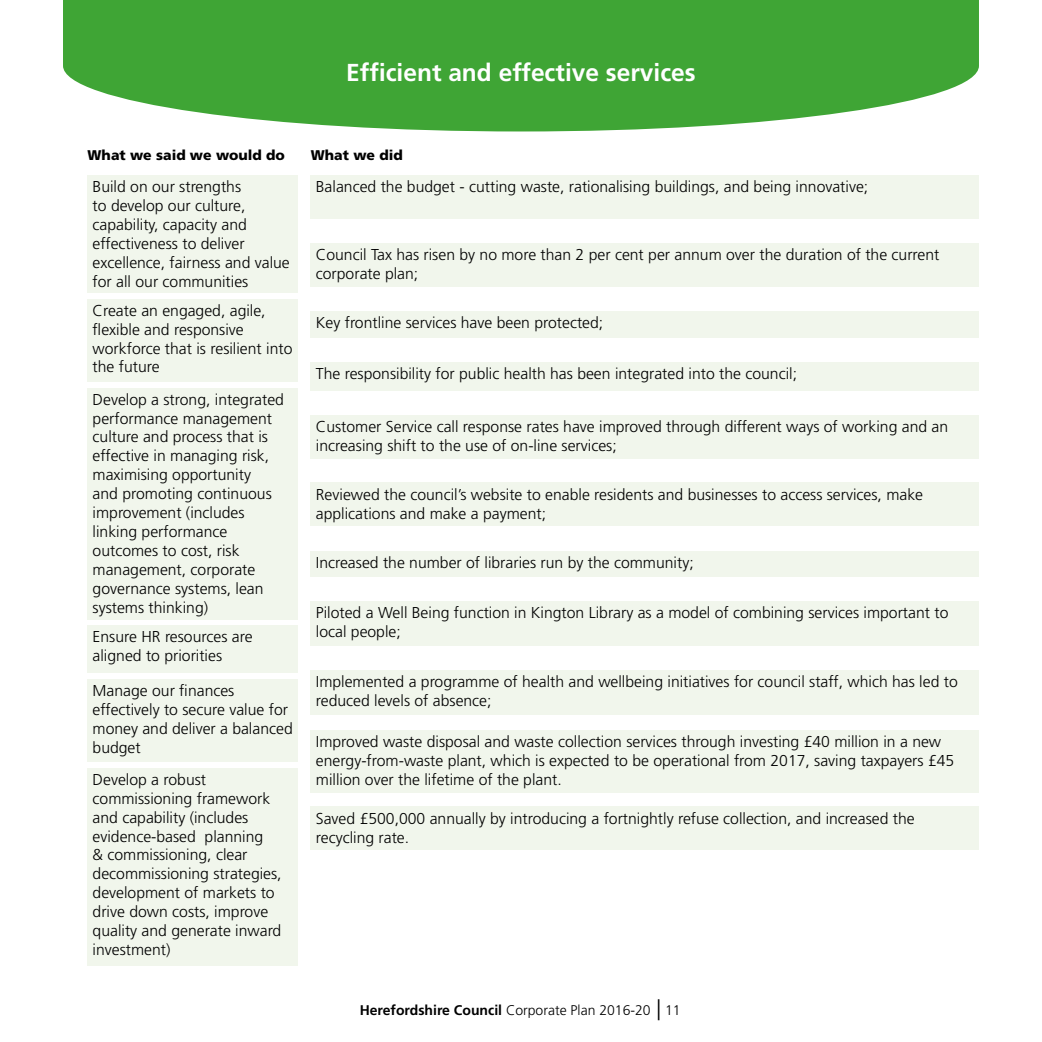
<style>
.page{position:relative;width:1042px;height:1042px;background:#fff}
.page>*{position:absolute;margin:0;border:0;box-sizing:border-box;transform-origin:0 0}
.t1{font:700 24.5px "Frutiger";color:#fff}
.t2{font:300 15.75px/18.9px "Frutiger";color:#000}
.t3{font:300 14px "Frutiger";color:#000}
.t4{font:900 14px "Frutiger";color:#000}
.s1{font-weight:700}
.s2{font-size:21px}
</style>
<div class="page">
<div style="left:88px;top:175px;width:210px;height:118px;background:#f1f6ec"></div>
<div style="left:311px;top:175px;width:668px;height:43px;background:#f1f6ec"></div>
<div style="left:311px;top:243px;width:668px;height:43px;background:#f1f6ec"></div>
<div style="left:311px;top:311px;width:668px;height:26px;background:#f1f6ec"></div>
<div style="left:311px;top:362px;width:668px;height:28px;background:#f1f6ec"></div>
<div style="left:311px;top:415px;width:668px;height:43px;background:#f1f6ec"></div>
<div style="left:311px;top:483px;width:668px;height:43px;background:#f1f6ec"></div>
<div style="left:311px;top:551px;width:668px;height:25px;background:#f1f6ec"></div>
<div style="left:311px;top:601px;width:668px;height:44px;background:#f1f6ec"></div>
<div style="left:311px;top:670px;width:668px;height:44px;background:#f1f6ec"></div>
<div style="left:311px;top:807px;width:668px;height:43px;background:#f1f6ec"></div>
<div style="left:88px;top:299px;width:210px;height:83px;background:#f1f6ec"></div>
<div style="left:88px;top:388px;width:210px;height:231px;background:#f1f6ec"></div>
<div style="left:88px;top:625px;width:210px;height:48px;background:#f1f6ec"></div>
<div style="left:88px;top:679px;width:210px;height:83px;background:#f1f6ec"></div>
<div style="left:88px;top:768px;width:210px;height:197px;background:#f1f6ec"></div>
<div style="left:311px;top:730px;width:668px;height:63px;background:#f1f6ec"></div>
<svg style="left:63px;top:0;width:916px;height:131px;background:#52ae4a"></svg>
<p class="t1" style="left:346px;top:58px;width:351px">Efficient and effective services</p>
<p class="t4" style="left:88px;top:147px;width:199px">What we said we would do</p>
<p class="t4" style="left:311px;top:147px;width:93px">What we did</p>
<p class="t2" style="left:93px;top:177px;width:199px">Build on our strengths<br>to develop our culture, capability, capacity and effectiveness to deliver excellence, fairness and value for all our communities</p>
<p class="t2" style="left:93px;top:301px;width:201px">Create an engaged, agile, flexible and responsive workforce that is resilient into the future</p>
<p class="t2" style="left:93px;top:390px;width:193px">Develop a strong, integrated performance management culture and process that is effective in managing risk, maximising opportunity<br>and promoting continuous improvement (includes linking performance outcomes to cost, risk management, corporate governance systems, lean systems thinking)</p>
<p class="t2" style="left:93px;top:628px;width:161px">Ensure HR resources are aligned to priorities</p>
<p class="t2" style="left:93px;top:681px;width:202px">Manage our finances effectively to secure value for money and deliver a balanced budget</p>
<p class="t2" style="left:93px;top:770px;width:191px">Develop a robust commissioning framework and capability (includes evidence-based planning<br>&amp; commissioning, clear decommissioning strategies, development of markets to drive down costs, improve quality and generate inward investment)</p>
<p class="t2" style="left:316px;top:177px;width:554px">Balanced the budget - cutting waste, rationalising buildings, and being innovative;</p>
<p class="t2" style="left:316px;top:245px;width:625px">Council Tax has risen by no more than 2 per cent per annum over the duration of the current corporate plan;</p>
<p class="t2" style="left:316px;top:313px;width:289px">Key frontline services have been protected;</p>
<p class="t2" style="left:316px;top:364px;width:483px">The responsibility for public health has been integrated into the council;</p>
<p class="t2" style="left:316px;top:417px;width:634px">Customer Service call response rates have improved through different ways of working and an increasing shift to the use of on-line services;</p>
<p class="t2" style="left:316px;top:485px;width:609px">Reviewed the council’s website to enable residents and businesses to access services, make applications and make a payment;</p>
<p class="t2" style="left:316px;top:553px;width:379px">Increased the number of libraries run by the community;</p>
<p class="t2" style="left:316px;top:603px;width:634px">Piloted a Well Being function in Kington Library as a model of combining services important to local people;</p>
<p class="t2" style="left:316px;top:672px;width:643px">Implemented a programme of health and wellbeing initiatives for council staff, which has led to reduced levels of absence;</p>
<p class="t2" style="left:316px;top:732px;width:640px">Improved waste disposal and waste collection services through investing £40 million in a new energy-from-waste plant, which is expected to be operational from 2017, saving taxpayers £45 million over the lifetime of the plant.</p>
<p class="t2" style="left:316px;top:809px;width:600px">Saved £500,000 annually by introducing a fortnightly refuse collection, and increased the recycling rate.</p>
<p class="t3" style="left:360px;top:1002px;width:322px"><span class="s1">Herefordshire Council</span> Corporate Plan 2016-20 <span class="s2">|</span> 11</p>
</div>
